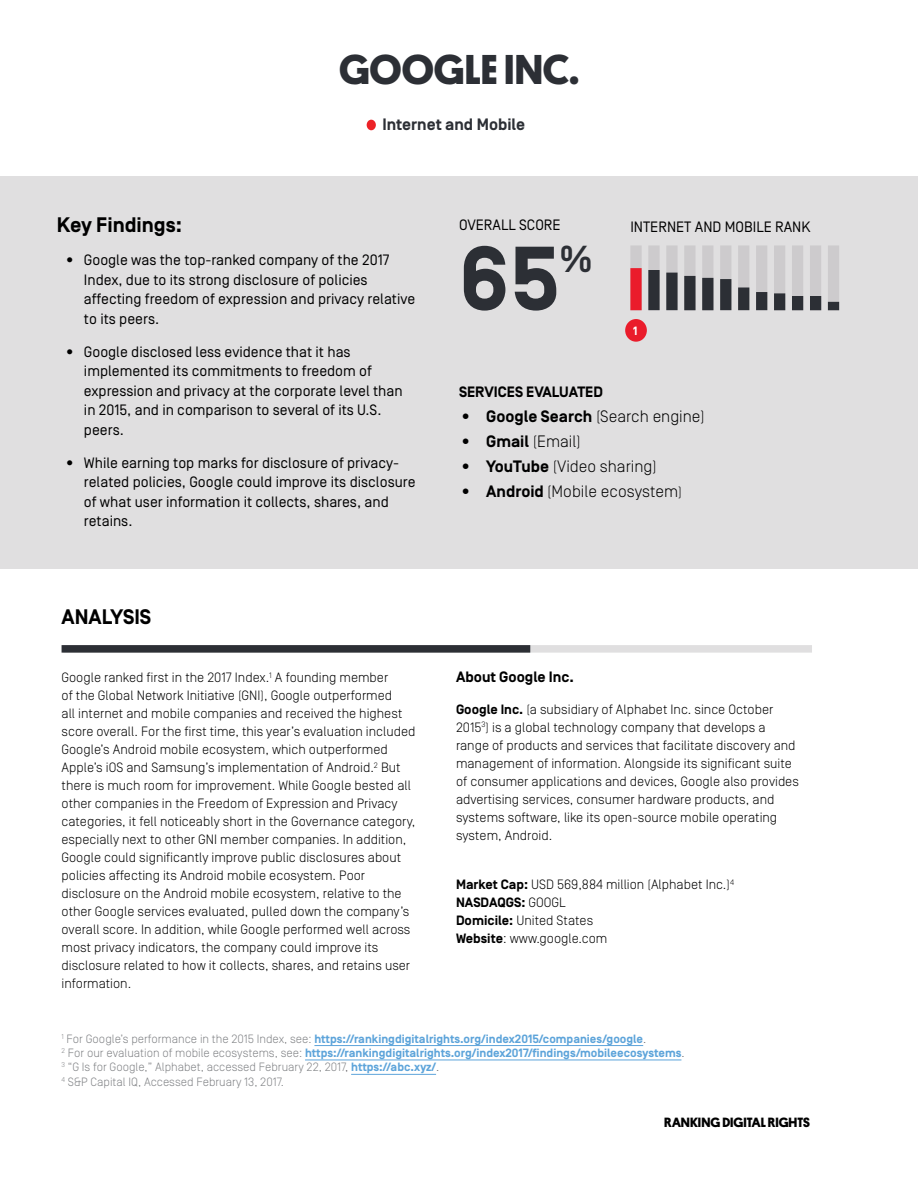
<style>
.page{position:relative;width:918px;height:1188px;background:#fff}
.page>*{position:absolute;margin:0;border:0;box-sizing:border-box;transform-origin:0 0}
.t1{font:700 90px "Simplon BP";color:#2c2f35}
.t2{font:700 42px "Platform";color:#2c2f35}
.t3{font:700 37.5px "Simplon BP";color:#2c2f35}
.t4{font:700 21px "Simplon BP";color:#000}
.t5{font:300 16.5px "Simplon BP";color:#000}
.t6{font:700 16.5px "Simplon BP";color:#2c2f35}
.t7{font:15px/19.5px "Simplon BP Regular";color:#000}
.t8{font:700 15px "Simplon BP";color:#000}
.t9{font:300 13.5px/18px "Simplon BP";color:#000}
.t10{font:700 13.5px "Platform";color:#000}
.t11{font:300 12px/14.4px "Simplon BP";color:#808285}
.t12{font:700 12px "Simplon BP";color:#fff}
.s1{font-weight:700}
.s2{font-size:15px}
.s3{font-weight:700;color:#5da4da}
.s4{color:#6b686c}
</style>
<div class="page">
<div style="left:0;top:176px;width:918px;height:393px;background:#e0dfe0"></div>
<div style="left:63px;top:645px;width:749px;height:8px;background:#e0dfe0"></div>
<div style="left:62px;top:645px;width:468px;height:8px;background:#2c2f35"></div>
<div style="left:367px;top:120px;width:9px;height:10px;background:#ec2227;border-radius:50%"></div>
<hr style="left:314px;top:1045px;width:329px;height:1px;background:#5da4da">
<hr style="left:305px;top:1060px;width:376px;height:1px;background:#5da4da">
<hr style="left:351px;top:1074px;width:85px;height:1px;background:#5da4da">
<div style="left:630px;top:245px;width:12px;height:65px;background:#cdcbcd"></div>
<div style="left:630px;top:268px;width:12px;height:42px;background:#ea1c2b"></div>
<div style="left:648px;top:245px;width:12px;height:65px;background:#cdcbcd"></div>
<div style="left:648px;top:270px;width:12px;height:40px;background:#2c2f35"></div>
<div style="left:666px;top:245px;width:12px;height:65px;background:#cdcbcd"></div>
<div style="left:666px;top:273px;width:12px;height:37px;background:#2c2f35"></div>
<div style="left:684px;top:245px;width:12px;height:65px;background:#cdcbcd"></div>
<div style="left:684px;top:276px;width:12px;height:34px;background:#2c2f35"></div>
<div style="left:702px;top:245px;width:11px;height:65px;background:#cdcbcd"></div>
<div style="left:702px;top:278px;width:11px;height:32px;background:#2c2f35"></div>
<div style="left:720px;top:245px;width:11px;height:65px;background:#cdcbcd"></div>
<div style="left:738px;top:245px;width:11px;height:65px;background:#cdcbcd"></div>
<div style="left:756px;top:245px;width:11px;height:65px;background:#cdcbcd"></div>
<div style="left:774px;top:245px;width:11px;height:65px;background:#cdcbcd"></div>
<div style="left:792px;top:245px;width:11px;height:65px;background:#cdcbcd"></div>
<div style="left:810px;top:245px;width:11px;height:65px;background:#cdcbcd"></div>
<div style="left:810px;top:296px;width:11px;height:14px;background:#2c2f35"></div>
<div style="left:828px;top:245px;width:11px;height:65px;background:#cdcbcd"></div>
<div style="left:625px;top:319px;width:22px;height:23px;background:#ea1c2b;border-radius:50%"></div>
<div style="left:828px;top:302px;width:11px;height:8px;background:#2c2f35"></div>
<div style="left:792px;top:296px;width:11px;height:14px;background:#2c2f35"></div>
<div style="left:720px;top:279px;width:11px;height:31px;background:#2c2f35"></div>
<div style="left:738px;top:288px;width:11px;height:22px;background:#2c2f35"></div>
<div style="left:774px;top:293px;width:11px;height:17px;background:#2c2f35"></div>
<div style="left:756px;top:292px;width:11px;height:18px;background:#2c2f35"></div>
<h2 class="t2" style="left:339px;top:39px;width:241px">GOOGLE INC.</h2>
<p class="t6" style="left:382px;top:115px;width:144px">Internet and Mobile</p>
<h3 class="t4" style="left:57px;top:213px;width:127px">Key Findings:</h3>
<p class="t7" style="left:84px;top:250px;width:333px;text-indent:-20px">• Google was the top-ranked company of the 2017<br>Index, due to its strong disclosure of policies affecting freedom of expression and privacy relative to its peers.</p>
<p class="t7" style="left:84px;top:342px;width:320px;text-indent:-20px">• Google disclosed less evidence that it has implemented its commitments to freedom of expression and privacy at the corporate level than in 2015, and in comparison to several of its U.S. peers.</p>
<p class="t7" style="left:84px;top:453px;width:333px;text-indent:-20px">• While earning top marks for disclosure of privacy&shy;related policies, Google could improve its disclosure of what user information it collects, shares, and retains.</p>
<h3 class="t4" style="left:62px;top:605px;width:91px">ANALYSIS</h3>
<p class="t7" style="left:459px;top:215px;width:103px">OVERALL SCORE</p>
<h1 class="t1" style="left:459px;top:227px;width:102px">65</h1>
<h3 class="t3" style="left:559px;top:238px;width:35px">%</h3>
<p class="t8" style="left:459px;top:384px;width:145px">SERVICES EVALUATED</p>
<p class="t7" style="left:630px;top:217px;width:182px">INTERNET AND MOBILE RANK</p>
<p class="t12" style="left:633px;top:324px;width:6px">1</p>
<p class="t5" style="left:459px;top:407px;width:247px"><span class="s1">• Google Search</span> (Search engine)</p>
<p class="t5" style="left:459px;top:432px;width:123px"><span class="s1">• Gmail</span> (Email)</p>
<p class="t5" style="left:459px;top:457px;width:199px"><span class="s1">• YouTube</span> (Video sharing)</p>
<p class="t5" style="left:459px;top:481px;width:224px"><span class="s1">• Android</span> (Mobile ecosystem<span class="s2">)</span></p>
<p class="t9" style="left:62px;top:668px;width:355px">Google ranked first in the 2017 Index.<sup>1</sup> A founding member<br>of the Global Network Initiative (GNI), Google outperformed<br>all internet and mobile companies and received the highest score overall. For the first time, this year’s evaluation included Google’s Android mobile ecosystem, which outperformed Apple’s iOS and Samsung’s implementation of Android.<sup>2</sup> But there is much room for improvement. While Google bested all other companies in the Freedom of Expression and Privacy categories, it fell noticeably short in the Governance category, especially next to other GNI member companies. In addition, Google could significantly improve public disclosures about policies affecting its Android mobile ecosystem. Poor disclosure on the Android mobile ecosystem, relative to the other Google services evaluated, pulled down the company’s overall score. In addition, while Google performed well across most privacy indicators, the company could improve its disclosure related to how it collects, shares, and retains user information.</p>
<p class="t8" style="left:456px;top:669px;width:119px">About Google Inc.</p>
<p class="t9" style="left:456px;top:700px;width:344px"><span class="s1">Google Inc.</span> (a subsidiary of Alphabet Inc. since October 2015<sup>3</sup>) is a global technology company that develops a range of products and services that facilitate discovery and management of information. Alongside its significant suite of consumer applications and devices, Google also provides advertising services, consumer hardware products, and systems software, like its open-source mobile operating system, Android.</p>
<p class="t9" style="left:456px;top:875px;width:280px"><span class="s1">Market Cap:</span> USD 569,884 million (Alphabet Inc.)<sup>4<br></sup><span class="s1">NASDAQGS:</span> GOOGL<br><span class="s1">Domicile:</span> United States<br><span class="s1">Website</span>: www.google.com</p>
<p class="t11" style="left:62px;top:1031px;width:625px"><sup>1</sup> For Google’s performance in the 2015 Index, see: <span class="s3">https://rankingdigitalrights.org/index2015/companies/google</span><span class="s4">.<br></span><sup>2</sup> For our evaluation of mobile ecosystems, see: <span class="s3">https://rankingdigitalrights.org/index2017/findings/mobileecosystems</span><span class="s4">.<br></span><sup>3</sup> “G Is for Google,” Alphabet, accessed February 22, 2017<span class="s4">,</span> <span class="s3">https://abc.xyz/</span><span class="s4">.<br></span><sup>4</sup> S&amp;P Capital IQ, Accessed February 13, 2017.</p>
<p class="t10" style="left:664px;top:1113px;width:147px">RANKING DIGITAL RIGHTS</p>
</div>
